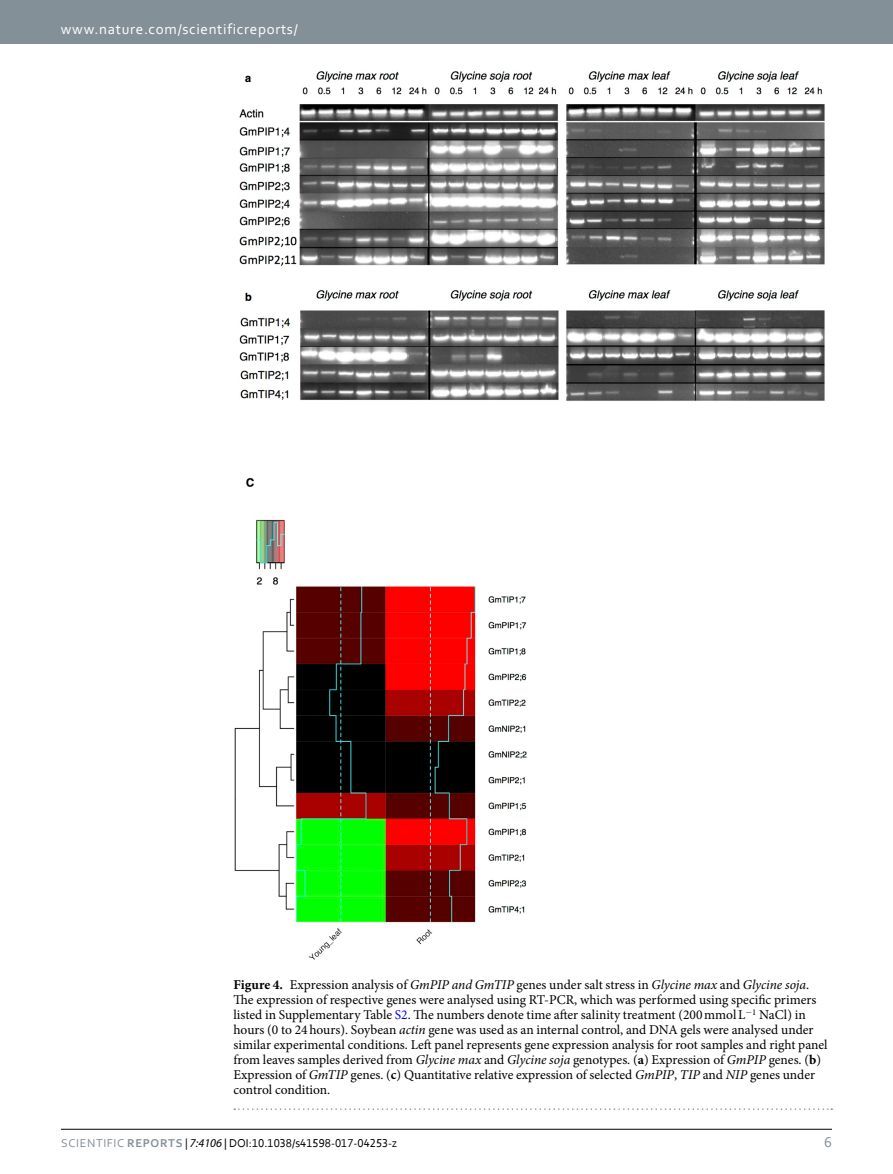
<style>
.page{position:relative;width:893px;height:1174px;background:#fff}
.page>*{position:absolute;margin:0;border:0;box-sizing:border-box;transform-origin:0 0}
.t1{font:15px "Corbel 2";letter-spacing:.045em;color:#fff}
.t2{font:15px "Corbel 2";color:#839097}
.t3{font:13.5px/15px "Minion Pro";color:#000}
.t4{font:12px "Corbel";color:#000}
.s1{font-weight:700}
.s2{font-style:italic}
.s3{color:#00f}
.s4{font-family:"Corbel 2";color:#839097}
.s5{font-family:"Corbel Bold 2";color:#839097}
.s6{font-family:"Corbel 2"}
.s7{font-family:"Myriad Pro";font-style:italic}
</style>
<div class="page">
<div style="left:0;top:0;width:893px;height:43px;background:#839097"></div>
<hr style="left:61px;top:1129px;width:771px;height:1px;background:#000">
<img style="left:234px;top:71px;width:591px;height:889px">
<svg style="left:234px;top:1108px;width:598px;height:1px"></svg>
<p class="t1" style="left:61px;top:19px;width:238px">www.nature.com/scientificreports/</p>
<p class="t3" style="left:233px;top:977px;width:596px"><span class="s1">Figure 4.</span> Expression analysis of <span class="s2">GmPIP and GmTIP</span> genes under salt stress in <span class="s2">Glycine max</span> and <span class="s2">Glycine soja</span>.<br>The expression of respective genes were analysed using RT-PCR, which was performed using specific primers listed in Supplementary Table <span class="s3">S2</span>. The numbers denote time after salinity treatment (200mmolL−<sup>1</sup> NaCl) in hours (0 to 24hours). Soybean <span class="s2">actin</span> gene was used as an internal control, and DNA gels were analysed under similar experimental conditions. Left panel represents gene expression analysis for root samples and right panel from leaves samples derived from <span class="s2">Glycine max</span> and <span class="s2">Glycine soja</span> genotypes. (<span class="s1">a</span>) Expression of <span class="s2">GmPIP</span> genes. (<span class="s1">b</span>)<br>Expression of <span class="s2">GmTIP</span> genes. (<span class="s1">c</span>) Quantitative relative expression of selected <span class="s2">GmPIP</span>, <span class="s2">TIP</span> and <span class="s2">NIP</span> genes under control condition.</p>
<p class="t4" style="left:61px;top:1135px;width:337px"><span class="s4">SCIEntIfIC</span> <span class="s5">REPORTS</span> <span class="s6">|</span> <span class="s7">7:4106</span> | DOI:10.1038/s41598-017-04253-z</p>
<p class="t2" style="left:824px;top:1132px;width:9px">6</p>
</div>
